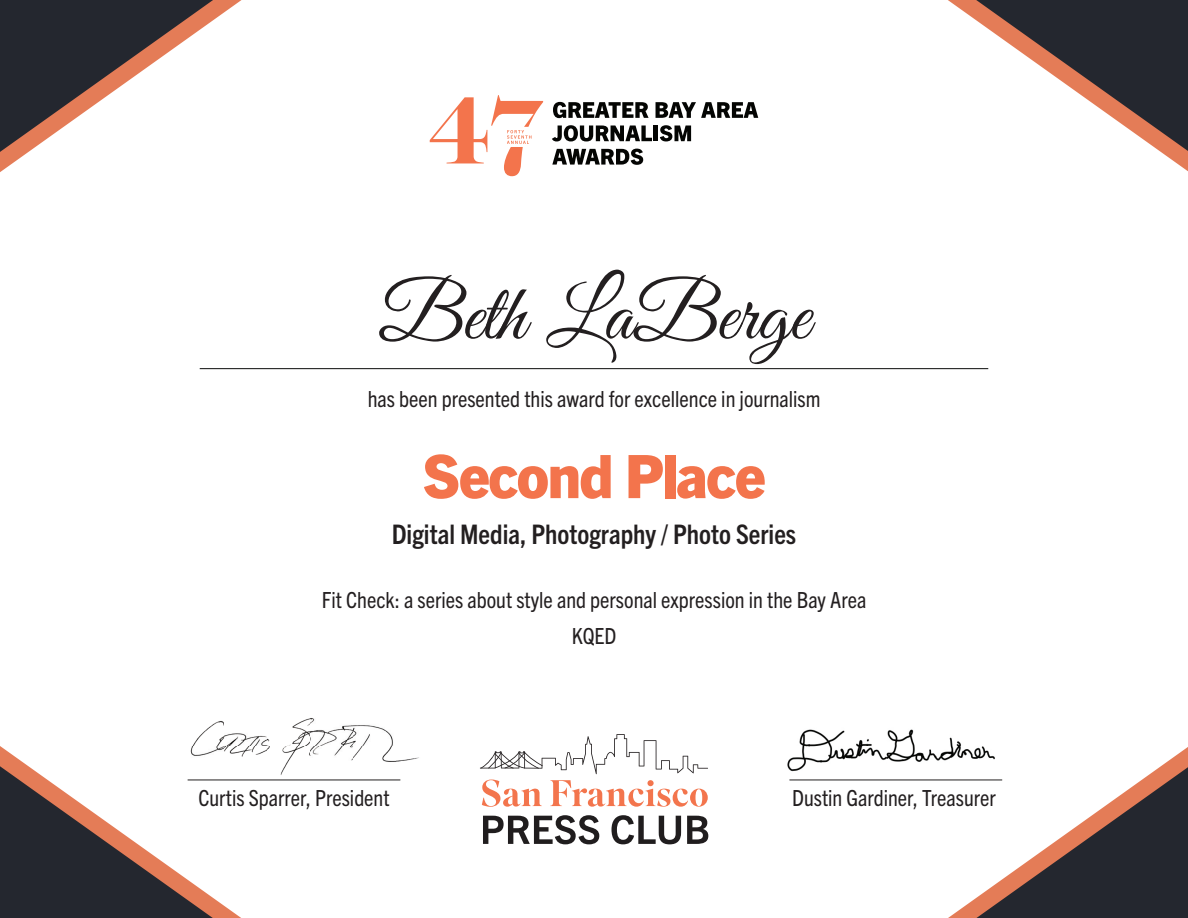
<style>
.page{position:relative;width:1188px;height:918px;background:#fff}
.page>*{position:absolute;margin:0;border:0;box-sizing:border-box;transform-origin:0 0}
.t1{font:81px "Great Vibes";color:#231f20}
.t2{font:800 60px "Trade Gothic Next LT Pro";letter-spacing:-.03em;color:#f3744c}
.t3{font:700 condensed 27px "Trade Gothic Next";color:#231f20}
.t4{font:condensed 22.5px/36px "Trade Gothic Next";color:#231f20;text-align:center}
</style>
<div class="page">
<img style="left:787px;top:729px;width:197px;height:43px">
<img style="left:192px;top:718px;width:227px;height:63px">
<hr style="left:188px;top:780px;width:212px;height:1px;background:#231f20">
<hr style="left:789px;top:780px;width:213px;height:1px;background:#231f20">
<svg style="left:553px;top:102px;width:96px;height:16px"></svg>
<svg style="left:656px;top:102px;width:102px;height:16px"></svg>
<svg style="left:552px;top:125px;width:100px;height:16px"></svg>
<hr style="left:654px;top:126px;width:4px;height:15px;background:#040503">
<svg style="left:660px;top:125px;width:31px;height:16px"></svg>
<svg style="left:552px;top:149px;width:91px;height:16px"></svg>
<svg style="left:430px;top:95px;width:113px;height:81px"></svg>
<svg style="left:948px;top:747px;width:240px;height:171px"></svg>
<svg style="left:0;top:0;width:242px;height:172px"></svg>
<svg style="left:0;top:746px;width:241px;height:172px"></svg>
<svg style="left:948px;top:0;width:240px;height:171px"></svg>
<svg style="left:480px;top:734px;width:228px;height:40px"></svg>
<svg style="left:483px;top:815px;width:116px;height:29px"></svg>
<svg style="left:612px;top:815px;width:69px;height:29px"></svg>
<svg style="left:687px;top:816px;width:21px;height:28px"></svg>
<svg style="left:482px;top:780px;width:60px;height:27px"></svg>
<svg style="left:550px;top:780px;width:158px;height:27px"></svg>
<hr style="left:200px;top:368px;width:788px;height:1px;background:#0b0c0b">
<h1 class="t1" style="left:378px;top:270px;width:433px">Beth LaBerge</h1>
<p class="t4" style="left:368px;top:381px;width:454px">has been presented this award for excellence in journalism</p>
<h2 class="t2" style="left:422px;top:435px;width:345px">Second Place</h2>
<p class="t3" style="left:392px;top:518px;width:406px">Digital Media, Photography / Photo Series</p>
<p class="t4" style="left:322px;top:582px;width:546px">Fit Check: a series about style and personal expression in the Bay Area<br>KQED</p>
<p class="t4" style="left:198px;top:779px;width:193px">Curtis Sparrer, President</p>
<p class="t4" style="left:792px;top:779px;width:205px">Dustin Gardiner, Treasurer</p>
</div>
